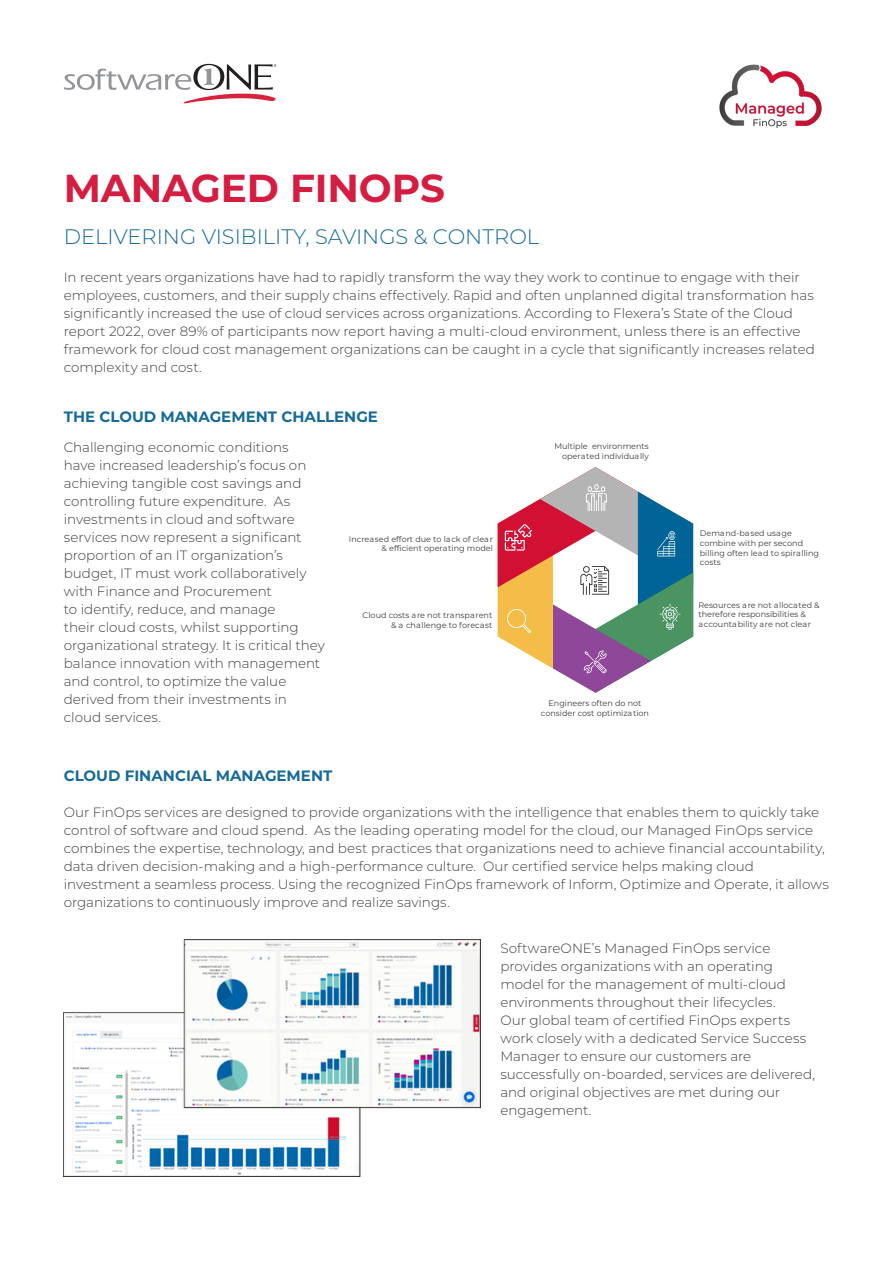
<style>
.page{position:relative;width:893px;height:1263px;background:#fff}
.page>*{position:absolute;margin:0;border:0;box-sizing:border-box;transform-origin:0 0}
.Headline_-_Red__28_3{font:700 39px "Montserrat";letter-spacing:-.005em;color:#d51d41}
.Subtitle_-_Blue__14{font:300 21px "Montserrat";color:#156a99}
.Body_Text__9_11{font:700 15px "Montserrat";color:#156a99}
.Arrows_-_blue__9_11{font:300 13.5px/18px "Montserrat";color:#3e3e3f}
.t1{font:8.1px/9.8px "Montserrat";color:#3c3c3c;text-align:right}
</style>
<div class="page">
<svg style="left:64px;top:64px;width:212px;height:39px"></svg>
<img style="left:719px;top:64px;width:103px;height:64px">
<svg style="left:498px;top:467px;width:195px;height:226px"></svg>
<img style="left:63px;top:940px;width:418px;height:236px">
<p class="Headline_-_Red__28_3" style="left:64px;top:160px;width:383px">MANAGED FINOPS</p>
<p class="Subtitle_-_Blue__14" style="left:64px;top:222px;width:477px">DELIVERING VISIBILITY, SAVINGS &amp; CONTROL</p>
<p class="Arrows_-_blue__9_11" style="left:64px;top:268px;width:753px">In recent years organizations have had to rapidly transform the way they work to continue to engage with their employees, customers, and their supply chains effectively. Rapid and often unplanned digital transformation has significantly increased the use of cloud services across organizations. According to Flexera’s State of the Cloud report 2022, over 89% of participants now report having a multi-cloud environment, unless there is an effective framework for cloud cost management organizations can be caught in a cycle that significantly increases related complexity and cost.</p>
<p class="Body_Text__9_11" style="left:64px;top:406px;width:316px">THE CLOUD MANAGEMENT CHALLENGE</p>
<p class="Arrows_-_blue__9_11" style="left:64px;top:438px;width:263px">Challenging economic conditions<br>have increased leadership’s focus on achieving tangible cost savings and controlling future expenditure. As investments in cloud and software services now represent a significant proportion of an IT organization’s budget, IT must work collaboratively with Finance and Procurement<br>to identify, reduce, and manage<br>their cloud costs, whilst supporting organizational strategy. It is critical they balance innovation with management and control, to optimize the value derived from their investments in cloud services.</p>
<p class="t1" style="left:349px;top:534px;width:146px">Increased effort due to lack of clear &amp; efficient operating model</p>
<p class="t1" style="left:363px;top:610px;width:131px">Cloud costs are not transparent &amp; a challenge to forecast</p>
<p class="Body_Text__9_11" style="left:64px;top:765px;width:270px">CLOUD FINANCIAL MANAGEMENT</p>
<p class="t1" style="left:554px;top:441px;width:96px">Multiple environments operated individually</p>
<p class="t1" style="left:541px;top:698px;width:110px;text-align:center">Engineers often do not consider cost optimization</p>
<p class="t1" style="left:700px;top:528px;width:121px;text-align:left">Demand-based usage combine with per second billing often lead to spiralling costs</p>
<p class="t1" style="left:698px;top:599px;width:123px;text-align:left">Resources are not allocated &amp; therefore responsibilities &amp; accountability are not clear</p>
<p class="Arrows_-_blue__9_11" style="left:64px;top:802px;width:767px">Our FinOps services are designed to provide organizations with the intelligence that enables them to quickly take control of software and cloud spend. As the leading operating model for the cloud, our Managed FinOps service combines the expertise, technology, and best practices that organizations need to achieve financial accountability, data driven decision-making and a high-performance culture. Our certified service helps making cloud investment a seamless process. Using the recognized FinOps framework of Inform, Optimize and Operate, it allows organizations to continuously improve and realize savings.</p>
<p class="Arrows_-_blue__9_11" style="left:500px;top:938px;width:316px">SoftwareONE’s Managed FinOps service provides organizations with an operating model for the management of multi-cloud environments throughout their lifecycles.<br>Our global team of certified FinOps experts work closely with a dedicated Service Success Manager to ensure our customers are successfully on-boarded, services are delivered, and original objectives are met during our engagement.</p>
</div>
